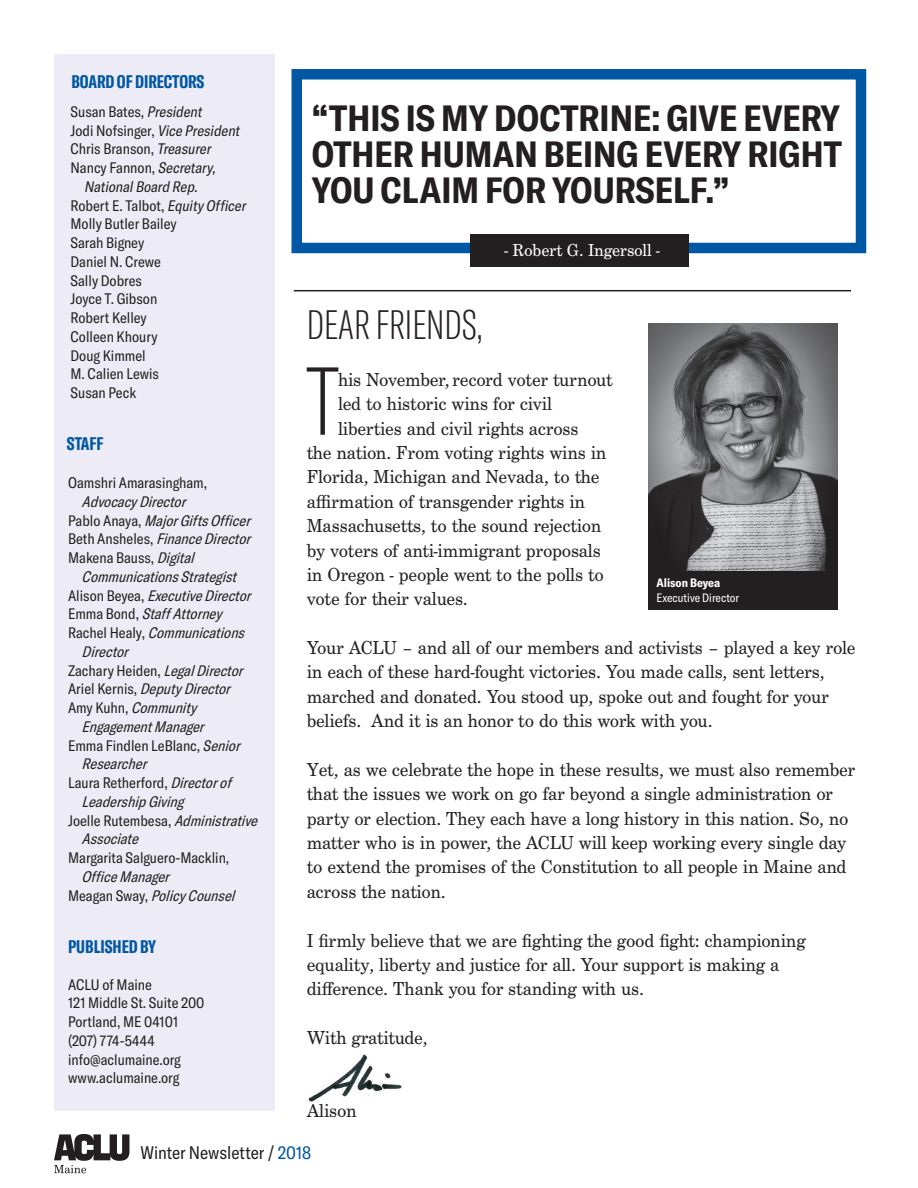
<style>
.page{position:relative;width:918px;height:1188px;background:#fff}
.page>*{position:absolute;margin:0;border:0;box-sizing:border-box;transform-origin:0 0}
.t1{font:100 extra-condensed 94.8px "GT America";color:#231f20}
.t2{font:100 extra-condensed 40.5px "GT America";color:#231f20}
.Headlines___Declarat{font:700 condensed 36px/36px "GT America";color:#231f20;text-align:justify}
.t3{font:19.5px/24.3px "Century Schoolbook FS";letter-spacing:-.01em;color:#231f20}
.Headlines___Declarat-2{font:700 extra-condensed 18px "GT America";color:#0057a4}
.t4{font:condensed 18px "GT America";color:#231f20}
.Body_Text{font:18px "Century Schoolbook FS";letter-spacing:-.01em;color:#fff}
.Very_Small_Text{font:condensed 15px/18.8px "GT America";color:#231f20}
.Very_Small_Text-2{font:italic condensed 15px/18.8px "GT America";color:#231f20}
.Very_Small_Text-3{font:condensed 12px "GT America";color:#fff}
.Very_Small_Text-4{font:700 condensed 12px "GT America";color:#fff}
.s1{font-style:italic}
.s2{font-style:normal}
.s3{color:#0057a4}
</style>
<div class="page">
<svg style="left:54px;top:1134px;width:75px;height:39px"></svg>
<hr style="left:294px;top:290px;width:557px;height:1px;background:#231f20">
<div style="left:292px;top:69px;width:574px;height:184px;border:10px solid #0057a4"></div>
<div style="left:470px;top:235px;width:219px;height:32px;background:#231f20"></div>
<div style="left:54px;top:54px;width:220px;height:1056px;background:#edecf6"></div>
<img style="left:648px;top:323px;width:190px;height:249px">
<div style="left:648px;top:572px;width:190px;height:38px;background:#231f20"></div>
<img style="left:308px;top:1054px;width:94px;height:48px">
<p class="Headlines___Declarat-2" style="left:71px;top:71px;width:134px">BOARD OF DIRECTORS</p>
<p class="Very_Small_Text" style="left:71px;top:102px;width:136px">Susan Bates, <span class="s1">President</span></p>
<p class="Very_Small_Text" style="left:71px;top:121px;width:173px">Jodi Nofsinger, <span class="s1">Vice President</span></p>
<p class="Very_Small_Text" style="left:71px;top:140px;width:145px">Chris Branson, <span class="s1">Treasurer</span></p>
<p class="Very_Small_Text-2" style="left:71px;top:159px;width:150px;text-align:center"><span class="s2">Nancy Fannon,</span> Secretary,<br>NationalBoard Rep.</p>
<p class="Very_Small_Text" style="left:71px;top:196px;width:180px">Robert E. Talbot, <span class="s1">Equity Officer</span></p>
<p class="Very_Small_Text" style="left:71px;top:215px;width:108px">Molly Butler Bailey</p>
<p class="Very_Small_Text" style="left:71px;top:234px;width:75px">Sarah Bigney</p>
<p class="Very_Small_Text" style="left:71px;top:252px;width:92px">Daniel N. Crewe</p>
<p class="Very_Small_Text" style="left:71px;top:271px;width:73px">Sally Dobres</p>
<p class="Very_Small_Text" style="left:71px;top:290px;width:88px">Joyce T. Gibson</p>
<p class="Very_Small_Text" style="left:71px;top:309px;width:78px">Robert Kelley</p>
<p class="Very_Small_Text" style="left:71px;top:327px;width:89px">Colleen Khoury</p>
<p class="Very_Small_Text" style="left:71px;top:346px;width:77px">Doug Kimmel</p>
<p class="Very_Small_Text" style="left:71px;top:365px;width:90px">M. Calien Lewis</p>
<p class="Very_Small_Text" style="left:71px;top:384px;width:67px">Susan Peck</p>
<p class="Headlines___Declarat-2" style="left:67px;top:433px;width:38px">STAFF</p>
<p class="Very_Small_Text" style="left:68px;top:473px;width:141px;text-align:center">Oamshri Amarasingham,<br><span class="s1">AdvocacyDirector</span></p>
<p class="Very_Small_Text-2" style="left:68px;top:511px;width:188px"><span class="s2">P a b l o A n a y a ,</span> MajorGiftsOfficer</p>
<p class="Very_Small_Text-2" style="left:68px;top:530px;width:188px"><span class="s2">B e t h A n s h e l e s ,</span> FinanceDirector</p>
<p class="Very_Small_Text-2" style="left:82px;top:548px;width:161px;text-indent:-14px"><span class="s2">Makena Bauss,</span> Digital<br>CommunicationsStrategist</p>
<p class="Very_Small_Text-2" style="left:68px;top:586px;width:189px"><span class="s2">A l i s o n B e y e a ,</span> ExecutiveDirector</p>
<p class="Very_Small_Text-2" style="left:68px;top:605px;width:160px"><span class="s2">E m m a B o n d ,</span> StaffAttorney</p>
<p class="Very_Small_Text-2" style="left:82px;top:623px;width:169px;text-indent:-14px"><span class="s2">R a c h e l H e a l y ,</span> Communications<br>Director</p>
<p class="Very_Small_Text" style="left:68px;top:661px;width:181px">Zachary Heiden, <span class="s1">LegalDirector</span></p>
<p class="Very_Small_Text-2" style="left:68px;top:680px;width:168px"><span class="s2">A r i e l K e r n i s ,</span> DeputyDirector</p>
<p class="Very_Small_Text-2" style="left:82px;top:698px;width:128px;text-indent:-14px"><span class="s2">A m y K u h n ,</span> Community<br>EngagementManager</p>
<p class="Very_Small_Text" style="left:82px;top:736px;width:164px;text-indent:-14px">Emma Findlen LeBlanc, <span class="s1">Senior<br>Researcher</span></p>
<p class="Very_Small_Text-2" style="left:82px;top:773px;width:156px;text-indent:-14px"><span class="s2">Laura Retherford,</span> Directorof<br>LeadershipGiving</p>
<p class="Very_Small_Text-2" style="left:82px;top:811px;width:182px;text-indent:-14px"><span class="s2">Joelle Rutembesa,</span> Administrative<br>Associate</p>
<p class="Very_Small_Text" style="left:82px;top:848px;width:149px;text-indent:-14px">Margarita Salguero-Macklin,<br><span class="s1">OfficeManager</span></p>
<p class="Very_Small_Text-2" style="left:68px;top:886px;width:172px"><span class="s2">M e a ga n S w a y ,</span> PolicyCounsel</p>
<p class="Headlines___Declarat-2" style="left:68px;top:936px;width:90px">PUBLISHED BY</p>
<p class="Very_Small_Text" style="left:68px;top:975px;width:85px">ACLU of Maine</p>
<p class="Very_Small_Text" style="left:68px;top:994px;width:138px">121 Middle St. Suite 200</p>
<p class="Very_Small_Text" style="left:68px;top:1013px;width:112px">Portland, ME 04101</p>
<p class="Very_Small_Text" style="left:68px;top:1031px;width:88px">(207) 774-5444</p>
<p class="Very_Small_Text" style="left:68px;top:1050px;width:114px">info@aclumaine.org</p>
<p class="Very_Small_Text" style="left:68px;top:1069px;width:113px">www.aclumaine.org</p>
<p class="Headlines___Declarat" style="left:312px;top:100px;width:531px">“THIS IS MY DOCTRINE: GIVE EVERY OTHER HUMAN BEING EVERY RIGHT YOU CLAIM FOR YOURSELF.”</p>
<p class="Body_Text" style="left:505px;top:240px;width:157px">- Robert G. Ingersoll -</p>
<h2 class="t2" style="left:307px;top:302px;width:178px">DEAR FRIENDS,</h2>
<h1 class="t1" style="left:306px;top:349px;width:34px">T</h1>
<p class="t3" style="left:338px;top:368px;width:276px">his November, record voter turnout</p>
<p class="t3" style="left:338px;top:392px;width:216px">led to historic wins for civil</p>
<p class="t3" style="left:338px;top:417px;width:242px">liberties and civil rights across</p>
<p class="t3" style="left:307px;top:441px;width:301px">the nation. From voting rights wins in</p>
<p class="t3" style="left:307px;top:465px;width:294px">Florida, Michigan and Nevada, to the</p>
<p class="t3" style="left:307px;top:490px;width:280px">affirmation of transgender rights in</p>
<p class="t3" style="left:307px;top:514px;width:296px">Massachusetts, to the sound rejection</p>
<p class="t3" style="left:307px;top:538px;width:296px">by voters of anti-immigrant proposals</p>
<p class="t3" style="left:307px;top:563px;width:299px">in Oregon - people went to the polls to</p>
<p class="t3" style="left:307px;top:587px;width:163px">vote for their values.</p>
<p class="t3" style="left:307px;top:636px;width:550px">Your ACLU – and all of our members and activists – played a key role in each of these hard-fought victories. You made calls, sent letters, marched and donated. You stood up, spoke out and fought for your beliefs. And it is an honor to do this work with you.</p>
<p class="t3" style="left:307px;top:758px;width:550px">Yet, as we celebrate the hope in these results, we must also remember that the issues we work on go far beyond a single administration or party or election. They each have a long history in this nation. So, no matter who is in power, the ACLU will keep working every single day to extend the promises of the Constitution to all people in Maine and across the nation.</p>
<p class="t3" style="left:307px;top:928px;width:501px">I firmly believe that we are fighting the good fight: championing equality, liberty and justice for all. Your support is making a difference. Thank you for standing with us.</p>
<p class="t3" style="left:307px;top:1026px;width:122px">With gratitude,</p>
<p class="Very_Small_Text-4" style="left:657px;top:575px;width:65px">Alison Beyea</p>
<p class="Very_Small_Text-3" style="left:657px;top:591px;width:84px">Executive Director</p>
<p class="t3" style="left:307px;top:1099px;width:51px">Alison</p>
<p class="t4" style="left:140px;top:1142px;width:172px">Winter Newsletter / <span class="s3">2018</span></p>
</div>
